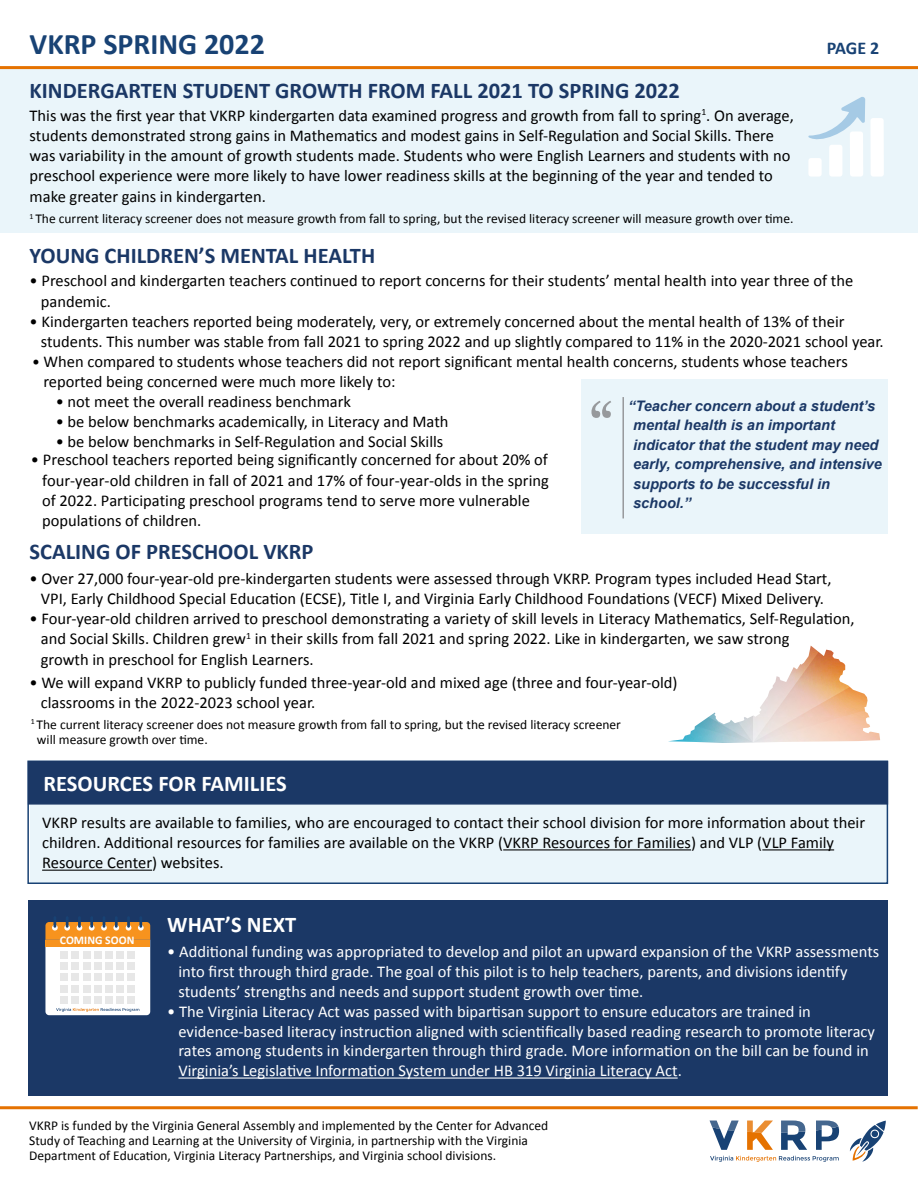
<style>
.page{position:relative;width:918px;height:1188px;background:#fff}
.page>*{position:absolute;margin:0;border:0;box-sizing:border-box;transform-origin:0 0}
.t1{font:700 30px "Calibri";color:#184274}
.t2{font:700 22.5px "Calibri";color:#1b3866}
.t3{font:700 22.5px "Calibri";color:#fff}
.t4{font:700 18px "Calibri";color:#184274}
.t5{font:16.5px/20.2px "Calibri";color:#000}
.t6{font:16.5px/19.8px "Calibri";color:#fff}
.t7{font:italic 700 14.55px/19.4px "Arial";color:#1b3866}
.t8{font:13.5px/15px "Calibri";color:#000}
.t9{font:700 11.7px "Calibri";color:#fff}
.s1{font-size:15.75px}
</style>
<div class="page">
<div style="left:0;top:69px;width:918px;height:164px;background:#eaf5fa"></div>
<hr style="left:0;top:66px;width:918px;height:3px;background:#e57200">
<svg style="left:849px;top:1121px;width:37px;height:41px"></svg>
<svg style="left:710px;top:1156px;width:129px;height:6px"></svg>
<svg style="left:710px;top:1121px;width:29px;height:29px"></svg>
<svg style="left:747px;top:1121px;width:26px;height:29px"></svg>
<svg style="left:781px;top:1121px;width:26px;height:29px"></svg>
<svg style="left:816px;top:1121px;width:23px;height:29px"></svg>
<hr style="left:0;top:1106px;width:918px;height:3px;background:#e57200">
<div style="left:28px;top:900px;width:860px;height:196px;background:#1b3866"></div>
<svg style="left:45px;top:917px;width:105px;height:98px;background:#e6d2bb"></svg>
<hr style="left:179px;top:1078px;width:499px;height:1px;background:#fff">
<div style="left:30px;top:788px;width:856px;height:95px;background:#eaf5fa"></div>
<div style="left:27px;top:761px;width:861px;height:123px;border:2px solid #184274"></div>
<div style="left:28px;top:761px;width:860px;height:44px;background:#1b3866;border:2px solid #1b3866"></div>
<hr style="left:503px;top:849px;width:188px;height:1px;background:#000">
<hr style="left:762px;top:849px;width:72px;height:1px;background:#000">
<hr style="left:42px;top:870px;width:110px;height:1px;background:#000">
<svg style="left:808px;top:97px;width:76px;height:80px"></svg>
<div style="left:581px;top:379px;width:307px;height:155px;background:#eaf5fa"></div>
<svg style="left:591px;top:401px;width:20px;height:17px"></svg>
<hr style="left:622px;top:397px;width:2px;height:121px;background:#97999c">
<img style="left:668px;top:646px;width:212px;height:97px">
<h1 class="t1" style="left:30px;top:25px;width:237px">VKRP SPRING 2022</h1>
<p class="t4" style="left:827px;top:37px;width:54px">PAGE 2</p>
<h2 class="t2" style="left:30px;top:76px;width:652px">KINDERGARTEN STUDENT GROWTH FROM FALL 2021 TO SPRING 2022</h2>
<p class="t5" style="left:30px;top:104px;width:766px">This was the first year that VKRP kindergarten data examined progress and growth from fall to spring<sup>1</sup>. On average, students demonstrated strong gains in Mathematics and modest gains in Self-Regulation and Social Skills. There was variability in the amount of growth students made. Students who were English Learners and students with no preschool experience were more likely to have lower readiness skills at the beginning of the year and tended to make greater gains in kindergarten.</p>
<p class="t8" style="left:30px;top:210px;width:765px"><sup>1</sup> The current literacy screener does not measure growth from fall to spring, but the revised literacy screener will measure growth over time.</p>
<h2 class="t2" style="left:30px;top:241px;width:347px">YOUNG CHILDREN’S MENTAL HEALTH</h2>
<p class="t5" style="left:41px;top:270px;width:814px;text-indent:-11px">• Preschool and kindergarten teachers continued to report concerns for their students’ mental health into year three of the pandemic.</p>
<p class="t5" style="left:41px;top:310px;width:844px;text-indent:-11px">• Kindergarten teachers reported being moderately, very, or extremely concerned about the mental health of 13% of their students. This number was stable from fall 2021 to spring 2022 and up slightly compared to 11% in the 2020-2021 school year.</p>
<p class="t5" style="left:43px;top:350px;width:806px;text-indent:-11px"><span class="s1">•</span> When compared to students whose teachers did not report significant mental health concerns, students whose teachers reported being concerned were much more likely to:</p>
<p class="t5" style="left:56px;top:390px;width:297px">• not meet the overall readiness benchmark</p>
<p class="t5" style="left:56px;top:411px;width:394px">• be below benchmarks academically, in Literacy and Math</p>
<p class="t5" style="left:56px;top:431px;width:389px">• be below benchmarks in Self-Regulation and Social Skills</p>
<p class="t5" style="left:42px;top:449px;width:508px;text-indent:-11px">• Preschool teachers reported being significantly concerned for about 20% of four-year-old children in fall of 2021 and 17% of four-year-olds in the spring of 2022. Participating preschool programs tend to serve more vulnerable populations of children.</p>
<p class="t7" style="left:633px;top:397px;width:250px;text-indent:-5px">“Teacher concern about a student’s mental health is an important indicator that the student may need early, comprehensive, and intensive supports to be successful in school.”</p>
<h2 class="t2" style="left:30px;top:538px;width:285px">SCALING OF PRESCHOOL VKRP</h2>
<p class="t5" style="left:30px;top:567px;width:804px;text-align:center">• Over 27,000 four-year-old pre-kindergarten students were assessed through VKRP. Program types included Head Start,<br>VPI, Early Childhood Special Education (ECSE), Title I, and Virginia Early Childhood Foundations (VECF) Mixed Delivery.</p>
<p class="t5" style="left:41px;top:608px;width:815px;text-indent:-11px">• Four-year-old children arrived to preschool demonstrating a variety of skill levels in Literacy Mathematics, Self-Regulation, and Social Skills. Children grew<sup>1</sup> in their skills from fall 2021 and spring 2022. Like in kindergarten, we saw strong<br>growth in preschool for English Learners.</p>
<p class="t5" style="left:41px;top:671px;width:638px;text-indent:-11px">• We will expand VKRP to publicly funded three-year-old and mixed age (three and four-year-old) classrooms in the 2022-2023 school year.</p>
<p class="t8" style="left:37px;top:716px;width:586px;text-indent:-6px"><sup>1</sup> The current literacy screener does not measure growth from fall to spring, but the revised literacy screener will measure growth over time.</p>
<h2 class="t3" style="left:43px;top:769px;width:245px">RESOURCES FOR FAMILIES</h2>
<p class="t5" style="left:42px;top:811px;width:825px">VKRP results are available to families, who are encouraged to contact their school division for more information about their children. Additional resources for families are available on the VKRP (VKRP Resources for Families) and VLP (VLP Family<br>Resource Center) websites.</p>
<p class="t9" style="left:60px;top:933px;width:76px">COMING SOON</p>
<h2 class="t3" style="left:167px;top:910px;width:130px">WHAT’S NEXT</h2>
<p class="t6" style="left:179px;top:941px;width:702px;text-indent:-11px">• Additional funding was appropriated to develop and pilot an upward expansion of the VKRP assessments into first through third grade. The goal of this pilot is to help teachers, parents, and divisions identify students’ strengths and needs and support student growth over time.</p>
<p class="t6" style="left:179px;top:1001px;width:698px;text-indent:-11px">• The Virginia Literacy Act was passed with bipartisan support to ensure educators are trained in evidence-based literacy instruction aligned with scientifically based reading research to promote literacy rates among students in kindergarten through third grade. More information on the bill can be found in Virginia’s Legislative Information System under HB 319 Virginia Literacy Act.</p>
<p class="t8" style="left:29px;top:1117px;width:521px">VKRP is funded by the Virginia General Assembly and implemented by the Center for Advanced<br>Study of Teaching and Learning at the University of Virginia, in partnership with the Virginia<br>Department of Education, Virginia Literacy Partnerships, and Virginia school divisions.</p>
</div>
